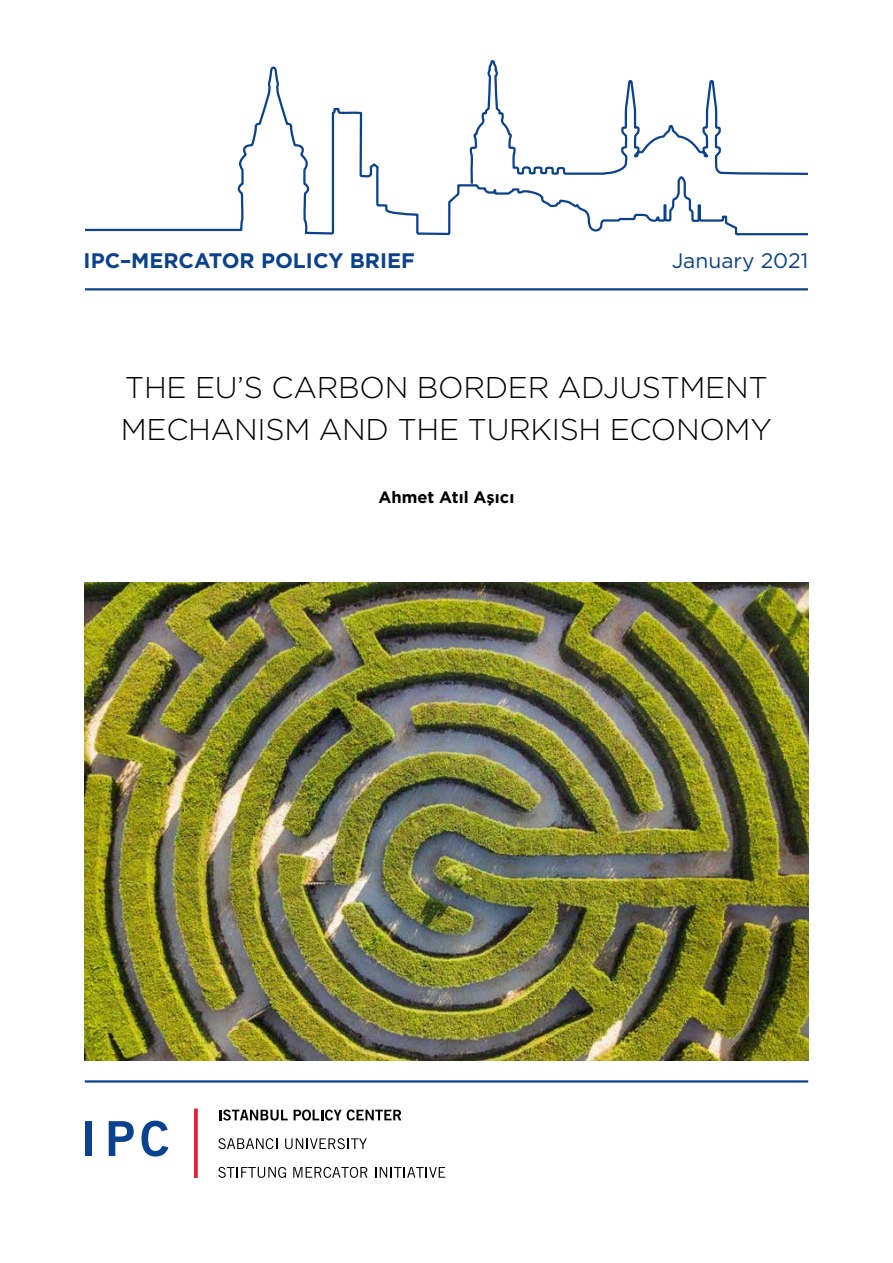
<style>
.page{position:relative;width:893px;height:1263px;background:#fff}
.page>*{position:absolute;margin:0;border:0;box-sizing:border-box;transform-origin:0 0}
.t1{font:300 30px/42px "Gotham";letter-spacing:-.01em;color:#000}
.t2{font:700 21px "Gotham";color:#0b428e}
.t3{font:21px "Gotham";color:#0b428e}
.t4{font:700 16.5px "Gotham";color:#000}
</style>
<div class="page">
<hr style="left:85px;top:1080px;width:723px;height:2px;background:#0b428e">
<hr style="left:85px;top:288px;width:723px;height:2px;background:#0b428e">
<svg style="left:85px;top:66px;width:218px;height:166px"></svg>
<svg style="left:303px;top:60px;width:505px;height:176px"></svg>
<img style="left:85px;top:583px;width:723px;height:478px">
<svg style="left:218px;top:1167px;width:68px;height:11px"></svg>
<svg style="left:293px;top:1167px;width:74px;height:11px"></svg>
<svg style="left:375px;top:1167px;width:70px;height:11px"></svg>
<svg style="left:218px;top:1138px;width:59px;height:11px"></svg>
<svg style="left:285px;top:1138px;width:82px;height:11px"></svg>
<svg style="left:219px;top:1109px;width:69px;height:11px"></svg>
<svg style="left:294px;top:1109px;width:107px;height:11px"></svg>
<svg style="left:194px;top:1108px;width:4px;height:70px"></svg>
<svg style="left:109px;top:1121px;width:25px;height:35px"></svg>
<svg style="left:141px;top:1120px;width:27px;height:36px"></svg>
<div style="left:85px;top:1121px;width:7px;height:35px;background:#0b428e"></div>
<p class="t2" style="left:84px;top:247px;width:333px">IPC–MERCATOR POLICY BRIEF</p>
<p class="t3" style="left:672px;top:247px;width:138px">January 2021</p>
<p class="t1" style="left:121px;top:366px;width:652px">THE EU’S CARBON BORDER ADJUSTMENT<br>MECHANISM AND THE TURKISH ECONOMY</p>
<p class="t4" style="left:378px;top:486px;width:137px">Ahmet Atıl Aşıcı</p>
</div>
